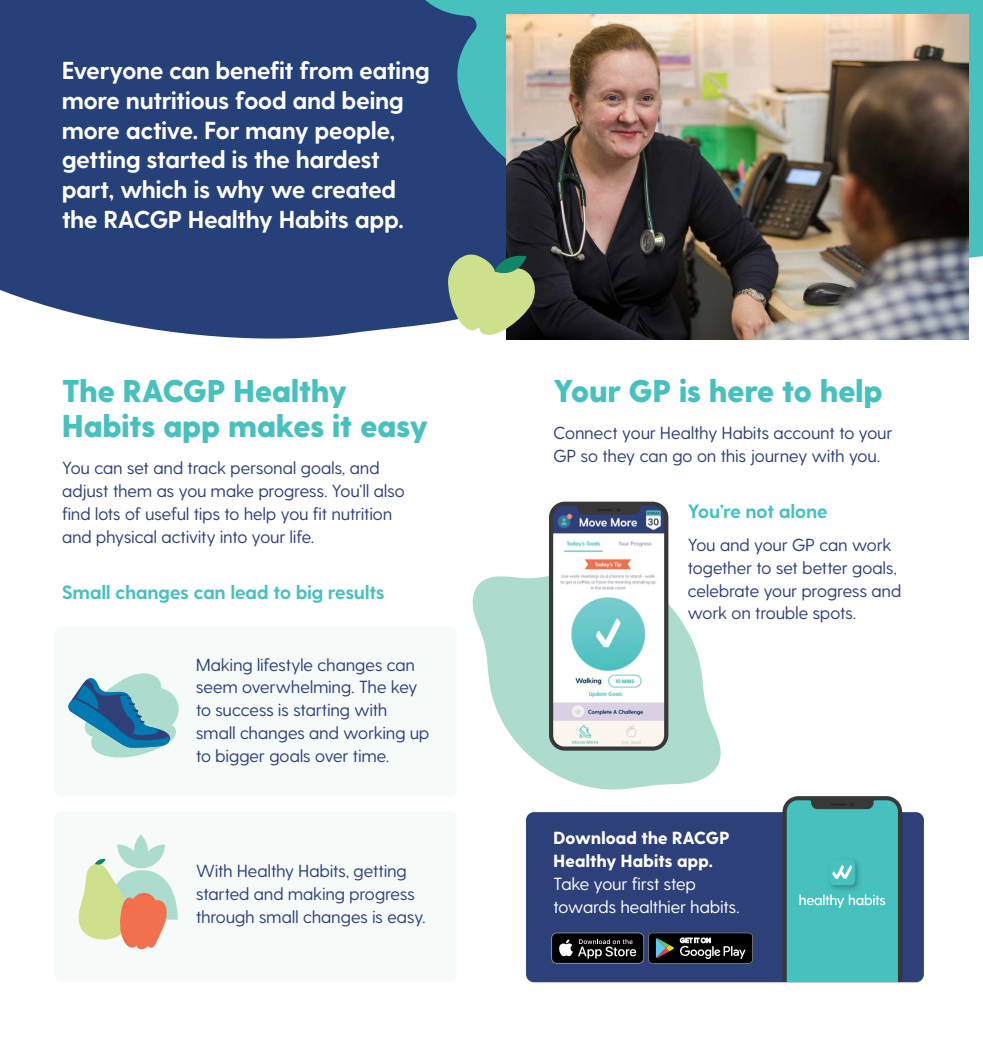
<style>
.page{position:relative;width:983px;height:1042px;background:#fff}
.page>*{position:absolute;margin:0;border:0;box-sizing:border-box;transform-origin:0 0}
.t1{font:800 31.5px/35px "Greycliff CF";letter-spacing:.005em;color:#46c1be}
.t2{font:700 24.5px/29.8px "Greycliff CF";color:#fff}
.t3{font:700 19.25px "Greycliff CF";letter-spacing:.01em;color:#46c1be}
.t4{font:17.5px/22.8px "Greycliff CF";letter-spacing:.01em;color:#2e4079}
.t5{font:17.5px/22.8px "Greycliff CF";letter-spacing:.005em;color:#fff}
.t6{font:800 17.5px/22.8px "Greycliff CF";letter-spacing:.01em;color:#fff}
</style>
<div class="page">
<svg style="left:472px;top:563px;width:249px;height:227px;fill:#addccf"></svg>
<div style="left:0;top:0;width:447px;height:339px;background:#264179"></div>
<svg style="left:360px;top:0;width:622px;height:281px;background:#336b8f"></svg>
<div style="left:55px;top:626px;width:401px;height:170px;background:#f6fbfa;border-radius:7px"></div>
<svg style="left:68px;top:673px;width:111px;height:85px"></svg>
<div style="left:55px;top:811px;width:401px;height:171px;background:#f6fbfa;border-radius:7px"></div>
<svg style="left:78px;top:834px;width:100px;height:115px"></svg>
<svg style="left:549px;top:502px;width:119px;height:248px;background:#3d3d3e"></svg>
<img style="left:553px;top:506px;width:111px;height:240px">
<div style="left:526px;top:812px;width:397px;height:170px;background:#2e4079;border-radius:8px"></div>
<svg style="left:551px;top:932px;width:201px;height:31px;background:#2c2e30"></svg>
<svg style="left:782px;top:796px;width:119px;height:186px;background:#48b3b1"></svg>
<img style="left:506px;top:15px;width:461px;height:325px">
<svg style="left:447px;top:250px;width:91px;height:87px;background:#98ac7c"></svg>
<h2 class="t2" style="left:62px;top:56px;width:369px">Everyone can benefit from eating more nutritious food and being more active. For many people, getting started is the hardest part, which is why we created the RACGP Healthy Habits app.</h2>
<h1 class="t1" style="left:62px;top:374px;width:367px">The RACGP Healthy<br>Habits app makes it easy</h1>
<p class="t4" style="left:62px;top:457px;width:344px">You can set and track personal goals, and adjust them as you make progress. You’ll also find lots of useful tips to help you fit nutrition and physical activity into your life.</p>
<p class="t3" style="left:62px;top:581px;width:324px">Small changes can lead to big results</p>
<p class="t4" style="left:196px;top:653px;width:235px">Making lifestyle changes can seem overwhelming. The key to success is starting with small changes and working up to bigger goals over time.</p>
<p class="t4" style="left:196px;top:859px;width:231px">With Healthy Habits, getting started and making progress through small changes is easy.</p>
<h1 class="t1" style="left:553px;top:374px;width:330px">Your GP is here to help</h1>
<p class="t4" style="left:553px;top:422px;width:340px">Connect your Healthy Habits account to your<br>GP so they can go on this journey with you.</p>
<p class="t3" style="left:687px;top:500px;width:141px">You’re not alone</p>
<p class="t4" style="left:687px;top:533px;width:215px">You and your GP can work together to set better goals, celebrate your progress and work on trouble spots.</p>
<p class="t6" style="left:553px;top:827px;width:177px">Download the RACGP<br>Healthy Habits app.</p>
<p class="t5" style="left:553px;top:872px;width:187px">Take your first step towards healthier habits.</p>
</div>
